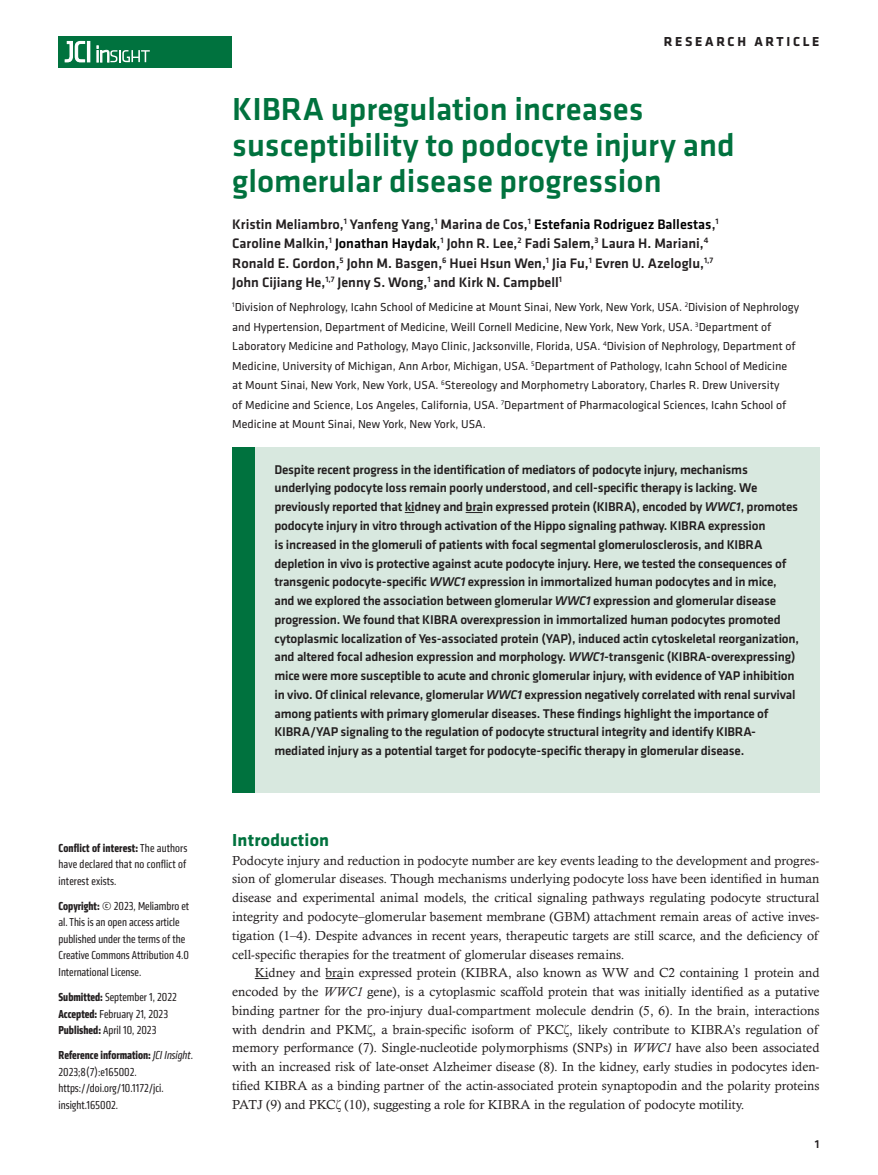
<style>
.page{position:relative;width:878px;height:1175px;background:#fff}
.page>*{position:absolute;margin:0;border:0;box-sizing:border-box;transform-origin:0 0}
.t1{font:500 33px/36px "Klavika Basic";color:#00723e}
.t2{font:700 18px "Klavika";letter-spacing:.01em;color:#00723e}
.t3{font:500 14.25px/19.5px "Klavika Basic";color:#231f20}
.t4{font:700 13.5px "Klavika Basic";letter-spacing:.2em;color:#231f20}
.t5{font:500 13.2px/18.8px "Klavika Basic";letter-spacing:-.015em;color:#231f20}
.t6{font:13.2px/18.8px "Calisto MT Std";color:#231f20;text-align:justify}
.t7{font:12px/19.5px "Klavika";color:#231f20}
.t8{font:condensed 12px/16.5px "Klavika";color:#231f20}
.t9{font:500 12px "Klavika Basic";color:#231f20}
.s1{font-weight:700}
.s2{font-style:italic}
.s3{color:#000}
.s4{font-family:"Times New Roman"}
</style>
<div class="page">
<div style="left:59px;top:36px;width:173px;height:31px;background:#00723e"></div>
<hr style="left:87px;top:41px;width:3px;height:21px;background:#fff">
<svg style="left:64px;top:41px;width:21px;height:22px"></svg>
<svg style="left:97px;top:46px;width:53px;height:16px"></svg>
<svg style="left:255px;top:978px;width:13px;height:1px"></svg>
<svg style="left:325px;top:978px;width:18px;height:1px"></svg>
<div style="left:232px;top:447px;width:587px;height:345px;background:#d8e8df"></div>
<svg style="left:465px;top:512px;width:18px;height:1px"></svg>
<div style="left:232px;top:447px;width:22px;height:345px;background:#00723e"></div>
<p class="t8" style="left:59px;top:839px;width:130px;text-align:justify"><span class="s1">Conflict of interest:</span> The authors have declared that no conflict of interest exists.</p>
<p class="t8" style="left:59px;top:897px;width:132px"><span class="s1">Copyright:</span> © 2023, Meliambro et al. This is an open access article published under the terms of the<br>Creative Commons Attribution 4.0<br>International License.</p>
<p class="t8" style="left:59px;top:988px;width:120px"><span class="s1">Submitted:</span> September 1, 2022<br><span class="s1">Accepted:</span> February 21, 2023<br><span class="s1">Published:</span> April 10, 2023</p>
<p class="t8" style="left:59px;top:1046px;width:136px"><span class="s1">Reference information:</span> <span class="s2">JCI Insight</span>.<br>2023;8(7):e165002. https://doi.org/10.1172/jci. insight.165002.</p>
<p class="t4" style="left:663px;top:32px;width:157px">RESEARCH ARTICLE</p>
<h1 class="t1" style="left:232px;top:91px;width:504px">KIBRA upregulation increases susceptibility to podocyte injury and glomerular disease progression</h1>
<p class="t3" style="left:232px;top:214px;width:488px">Kristin Meliambro,<sup>1</sup> Yanfeng Yang,<sup>1</sup> Marina de Cos,<sup>1</sup> <span class="s3">Estefania Rodriguez Ballestas</span>,<sup>1<br></sup>Caroline Malkin,<sup>1</sup> <span class="s3">Jonathan Haydak</span>,<sup>1</sup> John R. Lee,<sup>2</sup> Fadi Salem,<sup>3</sup> Laura H. Mariani,<sup>4<br></sup>Ronald E. Gordon,<sup>5</sup> John M. Basgen,<sup>6</sup> Huei Hsun Wen,<sup>1</sup> Jia Fu,<sup>1</sup> Evren U. Azeloglu,<sup>1,7<br></sup>John Cijiang He,<sup>1,7</sup> Jenny S. Wong,<sup>1</sup> and Kirk N. Campbell<sup>1</sup></p>
<p class="t7" style="left:232px;top:297px;width:568px"><sup>1</sup>Division of Nephrology, Icahn School of Medicine at Mount Sinai, New York, New York, USA. <sup>2</sup>Division of Nephrology and Hypertension, Department of Medicine, Weill Cornell Medicine, New York, New York, USA. <sup>3</sup>Department of Laboratory Medicine and Pathology, Mayo Clinic, Jacksonville, Florida, USA. <sup>4</sup>Division of Nephrology, Department of Medicine, University of Michigan, Ann Arbor, Michigan, USA. <sup>5</sup>Department of Pathology, Icahn School of Medicine at Mount Sinai, New York, New York, USA. <sup>6</sup>Stereology and Morphometry Laboratory, Charles R. Drew University<br>of Medicine and Science, Los Angeles, California, USA. <sup>7</sup>Department of Pharmacological Sciences, Icahn School of Medicine at Mount Sinai, New York, New York, USA.</p>
<p class="t5" style="left:274px;top:459px;width:526px">Despite recent progress in the identification of mediators of podocyte injury, mechanisms underlying podocyte loss remain poorly understood, and cell-specific therapy is lacking. We previously reported that kidney and brain expressed protein (KIBRA), encoded by <span class="s2">WWC1</span>, promotes podocyte injury in vitro through activation of the Hippo signaling pathway. KIBRA expression<br>is increased in the glomeruli of patients with focal segmental glomerulosclerosis, and KIBRA depletion in vivo is protective against acute podocyte injury. Here, we tested the consequences of transgenic podocyte-specific <span class="s2">WWC1</span> expression in immortalized human podocytes and in mice, and we explored the association between glomerular <span class="s2">WWC1</span> expression and glomerular disease progression. We found that KIBRA overexpression in immortalized human podocytes promoted cytoplasmic localization of Yes-associated protein (YAP), induced actin cytoskeletal reorganization, and altered focal adhesion expression and morphology. <span class="s2">WWC1</span>-transgenic (KIBRA-overexpressing) mice were more susceptible to acute and chronic glomerular injury, with evidence of YAP inhibition in vivo. Of clinical relevance, glomerular <span class="s2">WWC1</span> expression negatively correlated with renal survival among patients with primary glomerular diseases. These findings highlight the importance of KIBRA/YAP signaling to the regulation of podocyte structural integrity and identify KIBRA&shy;mediated injury as a potential target for podocyte-specific therapy in glomerular disease.</p>
<h2 class="t2" style="left:232px;top:827px;width:98px">Introduction</h2>
<p class="t6" style="left:232px;top:850px;width:588px">Podocyte injury and reduction in podocyte number are key events leading to the development and progres&shy;sion of glomerular diseases. Though mechanisms underlying podocyte loss have been identified in human disease and experimental animal models, the critical signaling pathways regulating podocyte structural integrity and podocyte–glomerular basement membrane (GBM) attachment remain areas of active inves&shy;tigation (1–4). Despite advances in recent years, therapeutic targets are still scarce, and the deficiency of cell-specific therapies for the treatment of glomerular diseases remains.</p>
<p class="t6" style="left:232px;top:963px;width:588px;text-indent:22px">Kidney and brain expressed protein (KIBRA, also known as WW and C2 containing 1 protein and encoded by the <span class="s2">WWC1</span> gene), is a cytoplasmic scaffold protein that was initially identified as a putative binding partner for the pro-injury dual-compartment molecule dendrin (5, 6). In the brain, interactions with dendrin and PKM<span class="s4">ζ</span>, a brain-specific isoform of PKC<span class="s4">ζ</span>, likely contribute to KIBRA’s regulation of memory performance (7). Single-nucleotide polymorphisms (SNPs) in <span class="s2">WWC1</span> have also been associated with an increased risk of late-onset Alzheimer disease (8). In the kidney, early studies in podocytes iden&shy;tified KIBRA as a binding partner of the actin-associated protein synaptopodin and the polarity proteins PATJ (9) and PKC<span class="s4">ζ</span> (10), suggesting a role for KIBRA in the regulation of podocyte motility.</p>
<p class="t9" style="left:814px;top:1135px;width:6px">1</p>
</div>
